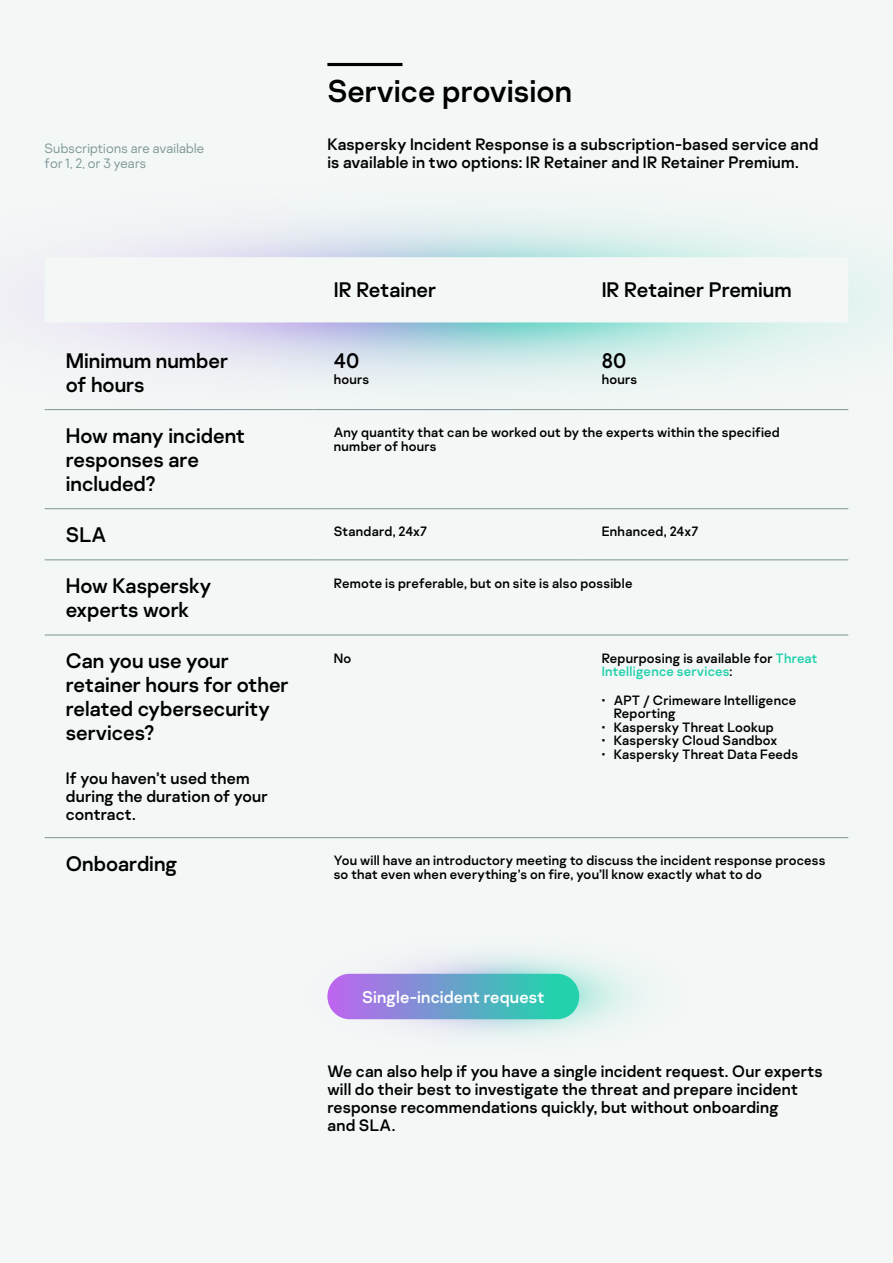
<style>
.page{position:relative;width:893px;height:1263px;background:#f3f7f6}
.page>*{position:absolute;margin:0;border:0;box-sizing:border-box;transform-origin:0 0}
.t1{font:31.5px "Kaspersky Sans";color:#000}
.t2{font:21px/24px "Kaspersky Sans";color:#000}
.t3{font:16.95px "Kaspersky Sans";letter-spacing:.01em;color:#fff}
.t4{font:16.5px/18px "Kaspersky Sans";letter-spacing:.01em;color:#000}
.t5{font:13.5px/13.5px "Kaspersky Sans";letter-spacing:.015em;color:#000}
.t6{font:300 13.5px/15px "Kaspersky Sans";letter-spacing:.015em;color:#7d9696}
.s1{color:#24d1ad}
</style>
<div class="page">
<hr style="left:327px;top:63px;width:75px;height:3px;background:#000">
<svg style="left:155px;top:257px;width:630px;height:1px"></svg>
<hr style="left:45px;top:409px;width:268px;height:1px;background:#7d9696">
<hr style="left:313px;top:409px;width:267px;height:1px;background:#7d9696">
<hr style="left:580px;top:409px;width:268px;height:1px;background:#7d9696">
<hr style="left:45px;top:508px;width:268px;height:1px;background:#7d9696">
<hr style="left:313px;top:508px;width:267px;height:1px;background:#7d9696">
<hr style="left:580px;top:508px;width:268px;height:1px;background:#7d9696">
<hr style="left:45px;top:559px;width:268px;height:1px;background:#7d9696">
<hr style="left:313px;top:559px;width:267px;height:1px;background:#7d9696">
<hr style="left:580px;top:559px;width:268px;height:1px;background:#7d9696">
<hr style="left:45px;top:635px;width:268px;height:1px;background:#7d9696">
<hr style="left:313px;top:635px;width:267px;height:1px;background:#7d9696">
<hr style="left:580px;top:635px;width:268px;height:1px;background:#7d9696">
<hr style="left:45px;top:837px;width:268px;height:1px;background:#7d9696">
<hr style="left:313px;top:837px;width:267px;height:1px;background:#7d9696">
<hr style="left:580px;top:837px;width:268px;height:1px;background:#7d9696">
<img style="left:332px;top:953px;width:307px;height:84px">
<div style="left:327px;top:974px;width:252px;height:45px;background:linear-gradient(to right,#bd65ef,#16daa8);border-radius:22px"></div>
<p class="t6" style="left:45px;top:141px;width:161px">Subscriptions are available for 1, 2, or 3 years</p>
<h1 class="t1" style="left:327px;top:72px;width:246px">Service provision</h1>
<p class="t4" style="left:327px;top:135px;width:492px">Kaspersky Incident Response is a subscription-based service and is available in two options: IR Retainer and IR Retainer Premium.</p>
<h2 class="t2" style="left:334px;top:278px;width:104px">IR Retainer</h2>
<h2 class="t2" style="left:602px;top:278px;width:191px">IR Retainer Premium</h2>
<h2 class="t2" style="left:66px;top:348px;width:164px">Minimum number of hours</h2>
<h2 class="t2" style="left:334px;top:348px;width:27px">40</h2>
<p class="t5" style="left:334px;top:373px;width:37px">hours</p>
<h2 class="t2" style="left:602px;top:348px;width:26px">80</h2>
<p class="t5" style="left:602px;top:373px;width:37px">hours</p>
<h2 class="t2" style="left:66px;top:423px;width:181px">How many incident responses are included?</h2>
<p class="t5" style="left:334px;top:426px;width:448px">Any quantity that can be worked out by the experts within the specified number of hours</p>
<h2 class="t2" style="left:66px;top:522px;width:42px">SLA</h2>
<p class="t5" style="left:334px;top:525px;width:95px">Standard, 24x7</p>
<p class="t5" style="left:602px;top:525px;width:98px">Enhanced, 24x7</p>
<h2 class="t2" style="left:66px;top:574px;width:147px">How Kaspersky experts work</h2>
<p class="t5" style="left:334px;top:576px;width:300px">Remote is preferable, but on site is also possible</p>
<h2 class="t2" style="left:66px;top:649px;width:224px">Can you use your retainer hours for other related cybersecurity services?</h2>
<p class="t4" style="left:66px;top:769px;width:203px">If you haven’t used them during the duration of your contract.</p>
<p class="t5" style="left:334px;top:651px;width:19px">No</p>
<p class="t5" style="left:602px;top:651px;width:217px">Repurposing is available for <span class="s1">Threat<br>Intelligence services</span>:</p>
<p class="t5" style="left:614px;top:693px;width:184px;text-indent:-12px">• APT / Crimeware Intelligence<br>Reporting</p>
<p class="t5" style="left:602px;top:720px;width:174px">• Kaspersky Threat Lookup</p>
<p class="t5" style="left:602px;top:734px;width:177px">• Kaspersky Cloud Sandbox</p>
<p class="t5" style="left:602px;top:747px;width:198px">• Kaspersky Threat Data Feeds</p>
<h2 class="t2" style="left:66px;top:851px;width:113px">Onboarding</h2>
<p class="t5" style="left:334px;top:854px;width:493px">You will have an introductory meeting to discuss the incident response process so that even when everything’s on fire, you’ll know exactly what to do</p>
<p class="t3" style="left:362px;top:986px;width:184px">Single-incident request</p>
<p class="t4" style="left:327px;top:1062px;width:497px">We can also help if you have a single incident request. Our experts will do their best to investigate the threat and prepare incident response recommendations quickly, but without onboarding<br>and SLA.</p>
</div>
